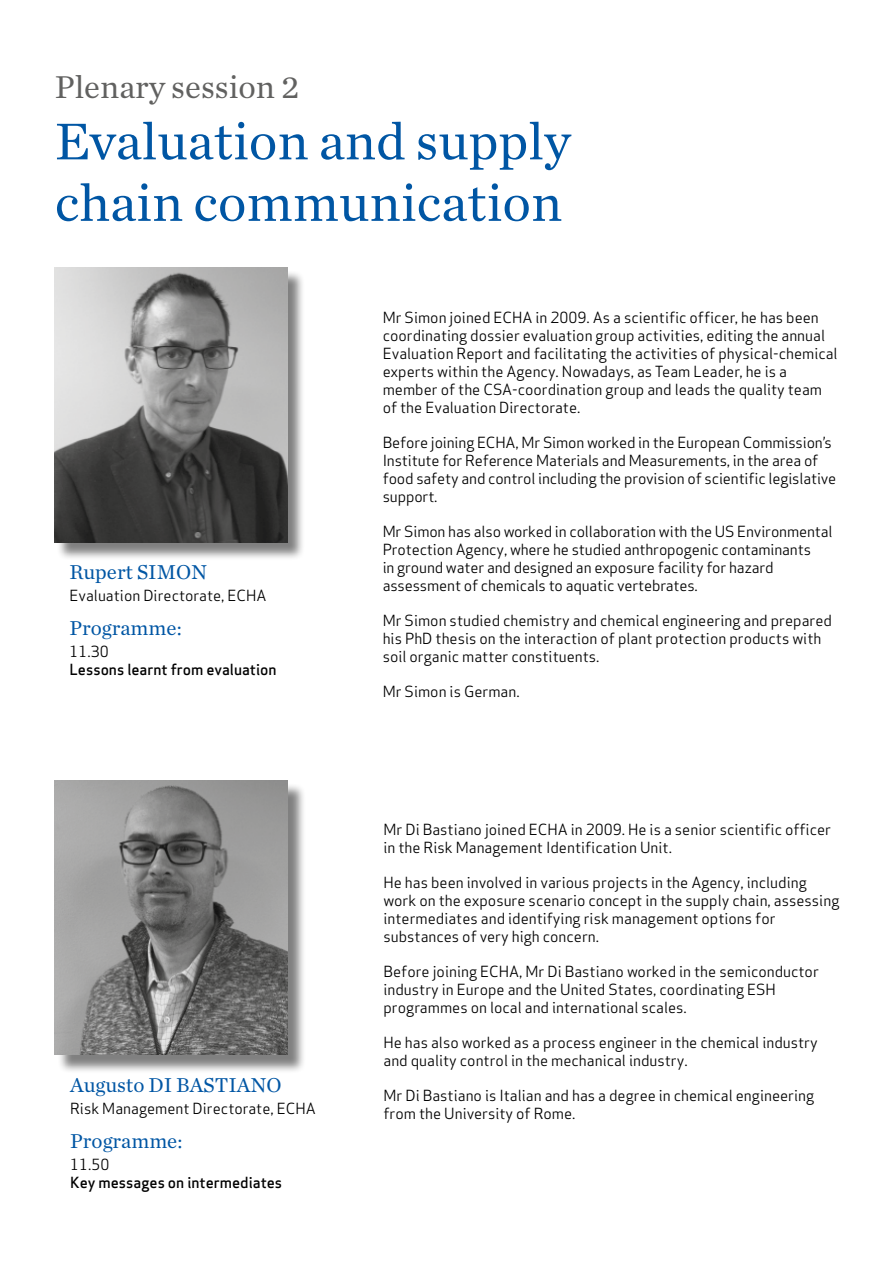
<style>
.page{position:relative;width:893px;height:1263px;background:#fff}
.page>*{position:absolute;margin:0;border:0;box-sizing:border-box;transform-origin:0 0}
.t1{font:54px/61.5px "Chronicle Text G1";color:#0056a4}
.t2{font:33px "Chronicle Text G1";color:#616160}
.t3{font:21px "Chronicle Text G1";color:#0056a4}
.t4{font:15px/18px "Apex Sans";color:#000}
.t5{font:500 15px "Apex Sans";color:#000}
</style>
<div class="page">
<div style="left:57px;top:270px;width:249px;height:290px;background:#000;opacity:.5"></div>
<img style="left:54px;top:268px;width:233px;height:274px">
<div style="left:57px;top:783px;width:250px;height:290px;background:#000;opacity:.5"></div>
<img style="left:55px;top:780px;width:233px;height:275px">
<h2 class="t2" style="left:55px;top:62px;width:246px">Plenary session 2</h2>
<h1 class="t1" style="left:55px;top:108px;width:517px">Evaluation and supply chain communication</h1>
<h3 class="t3" style="left:69px;top:556px;width:139px">Rupert SIMON</h3>
<p class="t4" style="left:69px;top:585px;width:199px">Evaluation Directorate, ECHA</p>
<h3 class="t3" style="left:69px;top:612px;width:114px">Programme:</h3>
<p class="t4" style="left:69px;top:641px;width:41px">11.30</p>
<p class="t5" style="left:69px;top:657px;width:209px">Lessons learnt from evaluation</p>
<h3 class="t3" style="left:70px;top:1069px;width:213px">Augusto DI BASTIANO</h3>
<p class="t4" style="left:70px;top:1098px;width:247px">Risk Management Directorate, ECHA</p>
<h3 class="t3" style="left:70px;top:1125px;width:114px">Programme:</h3>
<p class="t4" style="left:70px;top:1154px;width:41px">11.50</p>
<p class="t5" style="left:70px;top:1169px;width:214px">Key messages on intermediates</p>
<p class="t4" style="left:383px;top:307px;width:456px">Mr Simon joined ECHA in 2009. As a scientific officer, he has been coordinating dossier evaluation group activities, editing the annual Evaluation Report and facilitating the activities of physical-chemical experts within the Agency. Nowadays, as Team Leader, he is a member of the CSA-coordination group and leads the quality team of the Evaluation Directorate.</p>
<p class="t4" style="left:383px;top:432px;width:455px">Before joining ECHA, Mr Simon worked in the European Commission’s Institute for Reference Materials and Measurements, in the area of food safety and control including the provision of scientific legislative support.</p>
<p class="t4" style="left:383px;top:521px;width:451px">Mr Simon has also worked in collaboration with the US Environmental Protection Agency, where he studied anthropogenic contaminants<br>in ground water and designed an exposure facility for hazard assessment of chemicals to aquatic vertebrates.</p>
<p class="t4" style="left:383px;top:610px;width:451px">Mr Simon studied chemistry and chemical engineering and prepared his PhD thesis on the interaction of plant protection products with soil organic matter constituents.</p>
<p class="t4" style="left:383px;top:681px;width:139px">Mr Simon is German.</p>
<p class="t4" style="left:383px;top:819px;width:449px">Mr Di Bastiano joined ECHA in 2009. He is a senior scientific officer in the Risk Management Identification Unit.</p>
<p class="t4" style="left:383px;top:872px;width:457px">He has been involved in various projects in the Agency, including work on the exposure scenario concept in the supply chain, assessing intermediates and identifying risk management options for substances of very high concern.</p>
<p class="t4" style="left:383px;top:961px;width:437px">Before joining ECHA, Mr Di Bastiano worked in the semiconductor industry in Europe and the United States, coordinating ESH programmes on local and international scales.</p>
<p class="t4" style="left:383px;top:1032px;width:436px">He has also worked as a process engineer in the chemical industry and quality control in the mechanical industry.</p>
<p class="t4" style="left:383px;top:1085px;width:432px">Mr Di Bastiano is Italian and has a degree in chemical engineering from the University of Rome.</p>
</div>
